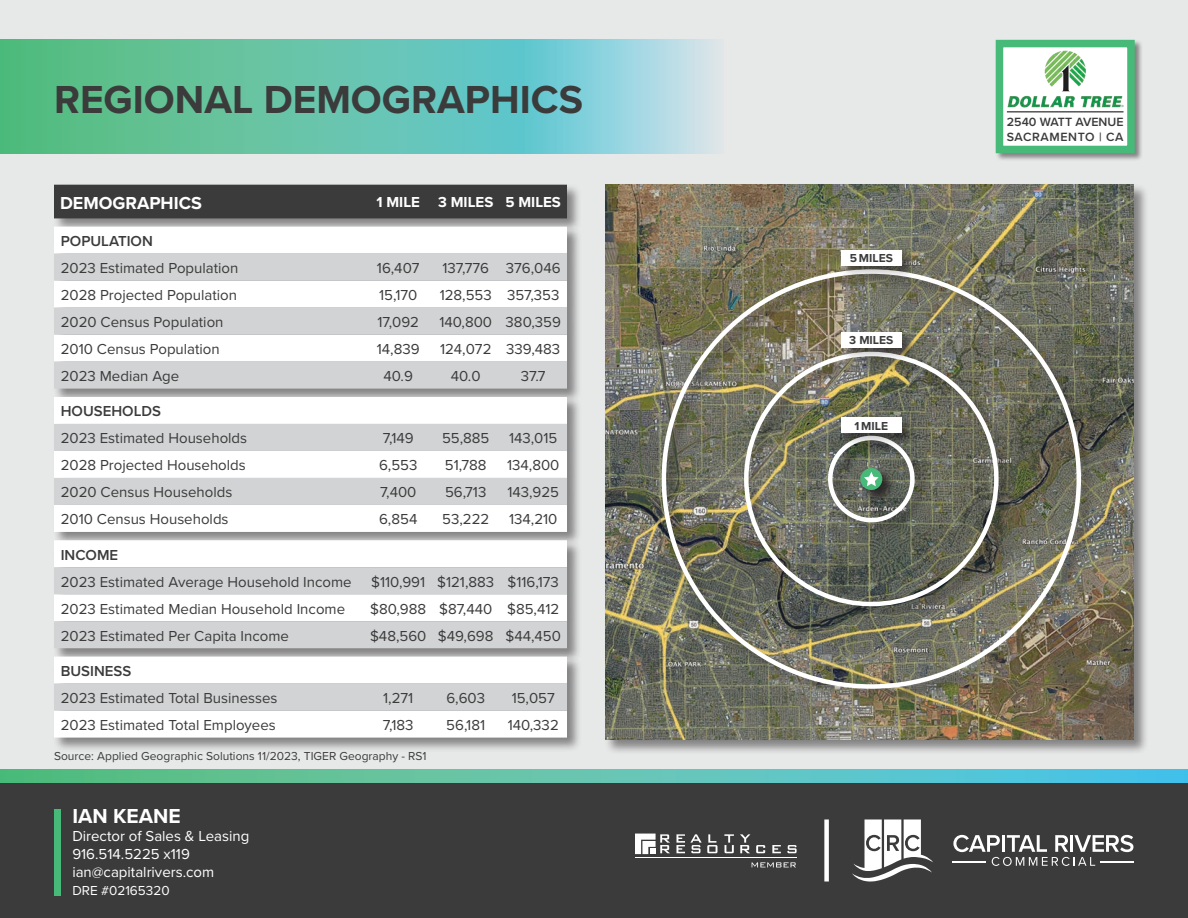
<style>
.page{position:relative;width:1188px;height:918px;background:#e7e8e8}
.page>*{position:absolute;margin:0;border:0;box-sizing:border-box;transform-origin:0 0}
.t1{font:700 40.5px "Proxima Nova";color:#3b3b3b}
.t2{font:700 21px "Proxima Nova";color:#fff}
.t3{font:700 18px "Proxima Nova";color:#fff}
.t4{font:15px "Proxima Nova";color:#3b3b3b}
.t5{font:15px "Proxima Nova";color:#fff}
.t6{font:600 15px "Proxima Nova";color:#3b3b3b}
.t7{font:700 15px "Proxima Nova";color:#fff}
.t8{font:13.5px "Proxima Nova";color:#fff}
.t9{font:600 12.45px "Proxima Nova";color:#3b3b3b}
.t10{font:600 12.45px "Proxima Nova";letter-spacing:.05em;color:#3b3b3b}
.t11{font:12px "Proxima Nova";color:#3b3b3b}
.t12{font:700 12px "Proxima Nova";color:#3b3b3b}
</style>
<div class="page">
<svg style="left:0;top:40px;width:715px;height:113px;background:#6fc7b2"></svg>
<div style="left:0;top:783px;width:1188px;height:135px;background:#3b3b3b"></div>
<svg style="left:0;top:770px;width:1188px;height:13px;background:#5bc2b2"></svg>
<svg style="left:756px;top:845px;width:9px;height:8px"></svg>
<svg style="left:772px;top:845px;width:9px;height:8px"></svg>
<svg style="left:787px;top:845px;width:10px;height:8px"></svg>
<svg style="left:635px;top:834px;width:35px;height:20px"></svg>
<svg style="left:676px;top:834px;width:41px;height:19px"></svg>
<svg style="left:724px;top:834px;width:10px;height:19px"></svg>
<svg style="left:740px;top:834px;width:10px;height:19px"></svg>
<hr style="left:635px;top:858px;width:162px;height:1px;background:#fff">
<svg style="left:752px;top:862px;width:44px;height:5px"></svg>
<svg style="left:953px;top:835px;width:180px;height:31px"></svg>
<hr style="left:1101px;top:861px;width:33px;height:1px;background:#fff">
<svg style="left:852px;top:819px;width:81px;height:63px"></svg>
<div style="left:824px;top:819px;width:5px;height:63px;background:#fff"></div>
<div style="left:54px;top:809px;width:7px;height:86px;background:#47b978"></div>
<div style="left:995px;top:39px;width:148px;height:123px;background:#231f20;opacity:.5"></div>
<div style="left:999px;top:44px;width:132px;height:105px;background:#fff"></div>
<img style="left:1007px;top:50px;width:116px;height:58px">
<div style="left:996px;top:40px;width:139px;height:113px;border:8px solid #47b978"></div>
<hr style="left:1007px;top:111px;width:117px;height:1px;background:#3b3b3b">
<div style="left:604px;top:183px;width:545px;height:572px;background:#231f20;opacity:.5"></div>
<img style="left:606px;top:185px;width:528px;height:555px">
<div style="left:660px;top:248px;width:436px;height:456px;background:#231f20;opacity:.5"></div>
<div style="left:859px;top:467px;width:37px;height:37px;background:#231f20;opacity:.75"></div>
<div style="left:860px;top:468px;width:22px;height:22px;background:#47b978;border-radius:50%"></div>
<svg style="left:864px;top:472px;width:15px;height:14px"></svg>
<div style="left:828px;top:436px;width:87px;height:86px;border:4px solid #fff;border-radius:50%"></div>
<div style="left:839px;top:416px;width:78px;height:32px;background:#231f20;opacity:.25"></div>
<div style="left:841px;top:417px;width:61px;height:15px;background:#fff"></div>
<div style="left:839px;top:331px;width:78px;height:31px;background:#231f20;opacity:.25"></div>
<div style="left:841px;top:332px;width:61px;height:15px;background:#fff"></div>
<div style="left:839px;top:248px;width:78px;height:32px;background:#231f20;opacity:.25"></div>
<div style="left:841px;top:250px;width:61px;height:15px;background:#fff"></div>
<div style="left:53px;top:183px;width:529px;height:50px;background:#231f20;opacity:.5"></div>
<div style="left:54px;top:185px;width:513px;height:33px;background:#3b3b3b"></div>
<div style="left:53px;top:225px;width:529px;height:179px;background:#231f20;opacity:.5"></div>
<div style="left:54px;top:227px;width:513px;height:27px;background:#fff"></div>
<svg style="left:54px;top:254px;width:513px;height:135px;background:#e2e3e4"></svg>
<div style="left:53px;top:395px;width:529px;height:152px;background:#231f20;opacity:.5"></div>
<div style="left:54px;top:397px;width:513px;height:135px;background:#fff"></div>
<svg style="left:54px;top:424px;width:513px;height:81px;background:#e0e1e2"></svg>
<div style="left:53px;top:539px;width:529px;height:125px;background:#231f20;opacity:.5"></div>
<svg style="left:54px;top:540px;width:513px;height:108px;background:#e7e8e8"></svg>
<div style="left:53px;top:655px;width:529px;height:98px;background:#231f20;opacity:.5"></div>
<svg style="left:54px;top:657px;width:513px;height:81px;background:#eeeeef"></svg>
<p class="t1" style="left:54px;top:69px;width:530px">REGIONAL DEMOGRAPHICS</p>
<p class="t3" style="left:60px;top:189px;width:143px">DEMOGRAPHICS</p>
<p class="t7" style="left:376px;top:191px;width:45px">1 MILE</p>
<p class="t7" style="left:438px;top:191px;width:57px">3 MILES</p>
<p class="t7" style="left:506px;top:191px;width:57px">5 MILES</p>
<p class="t6" style="left:61px;top:230px;width:94px">POPULATION</p>
<p class="t4" style="left:61px;top:257px;width:179px">2023 Estimated Population</p>
<p class="t4" style="left:377px;top:257px;width:44px">16,407</p>
<p class="t4" style="left:443px;top:257px;width:48px">137,776</p>
<p class="t4" style="left:506px;top:257px;width:56px">376,046</p>
<p class="t4" style="left:61px;top:284px;width:178px">2028 Projected Population</p>
<p class="t4" style="left:379px;top:284px;width:40px">15,170</p>
<p class="t4" style="left:440px;top:284px;width:54px">128,553</p>
<p class="t4" style="left:507px;top:284px;width:54px">357,353</p>
<p class="t4" style="left:61px;top:311px;width:164px">2020 Census Population</p>
<p class="t4" style="left:377px;top:311px;width:43px">17,092</p>
<p class="t4" style="left:439px;top:311px;width:54px">140,800</p>
<p class="t4" style="left:506px;top:311px;width:57px">380,359</p>
<p class="t4" style="left:61px;top:338px;width:161px">2010 Census Population</p>
<p class="t4" style="left:377px;top:338px;width:44px">14,839</p>
<p class="t4" style="left:440px;top:338px;width:53px">124,072</p>
<p class="t4" style="left:506px;top:338px;width:55px">339,483</p>
<p class="t4" style="left:61px;top:365px;width:120px">2023 Median Age</p>
<p class="t4" style="left:384px;top:365px;width:31px">40.9</p>
<p class="t4" style="left:451px;top:365px;width:31px">40.0</p>
<p class="t4" style="left:521px;top:365px;width:26px">37.7</p>
<p class="t6" style="left:61px;top:400px;width:102px">HOUSEHOLDS</p>
<p class="t4" style="left:61px;top:427px;width:188px">2023 Estimated Households</p>
<p class="t4" style="left:383px;top:427px;width:32px">7,149</p>
<p class="t4" style="left:442px;top:427px;width:49px">55,885</p>
<p class="t4" style="left:509px;top:427px;width:50px">143,015</p>
<p class="t4" style="left:61px;top:454px;width:187px">2028 Projected Households</p>
<p class="t4" style="left:379px;top:454px;width:40px">6,553</p>
<p class="t4" style="left:445px;top:454px;width:43px">51,788</p>
<p class="t4" style="left:507px;top:454px;width:54px">134,800</p>
<p class="t4" style="left:61px;top:481px;width:173px">2020 Census Households</p>
<p class="t4" style="left:380px;top:481px;width:38px">7,400</p>
<p class="t4" style="left:445px;top:481px;width:43px">56,713</p>
<p class="t4" style="left:507px;top:481px;width:53px">143,925</p>
<p class="t4" style="left:61px;top:508px;width:169px">2010 Census Households</p>
<p class="t4" style="left:379px;top:508px;width:40px">6,854</p>
<p class="t4" style="left:442px;top:508px;width:49px">53,222</p>
<p class="t4" style="left:509px;top:508px;width:50px">134,210</p>
<p class="t6" style="left:61px;top:544px;width:59px">INCOME</p>
<p class="t4" style="left:61px;top:571px;width:292px">2023 Estimated Average Household Income</p>
<p class="t4" style="left:371px;top:571px;width:56px">$110,991</p>
<p class="t4" style="left:437px;top:571px;width:59px">$121,883</p>
<p class="t4" style="left:508px;top:571px;width:53px">$116,173</p>
<p class="t4" style="left:61px;top:598px;width:286px">2023 Estimated Median Household Income</p>
<p class="t4" style="left:370px;top:598px;width:58px">$80,988</p>
<p class="t4" style="left:439px;top:598px;width:55px">$87,440</p>
<p class="t4" style="left:507px;top:598px;width:54px">$85,412</p>
<p class="t4" style="left:61px;top:625px;width:230px">2023 Estimated Per Capita Income</p>
<p class="t4" style="left:370px;top:625px;width:58px">$48,560</p>
<p class="t4" style="left:438px;top:625px;width:57px">$49,698</p>
<p class="t4" style="left:505px;top:625px;width:57px">$44,450</p>
<p class="t6" style="left:61px;top:660px;width:72px">BUSINESS</p>
<p class="t4" style="left:61px;top:687px;width:218px">2023 Estimated Total Businesses</p>
<p class="t4" style="left:383px;top:687px;width:32px">1,271</p>
<p class="t4" style="left:446px;top:687px;width:40px">6,603</p>
<p class="t4" style="left:512px;top:687px;width:45px">15,057</p>
<p class="t4" style="left:61px;top:714px;width:217px">2023 Estimated Total Employees</p>
<p class="t4" style="left:383px;top:714px;width:32px">7,183</p>
<p class="t4" style="left:446px;top:714px;width:40px">56,181</p>
<p class="t4" style="left:508px;top:714px;width:53px">140,332</p>
<p class="t11" style="left:54px;top:747px;width:374px">Source: Applied Geographic Solutions 11/2023, TIGER Geography - RS1</p>
<p class="t2" style="left:72px;top:800px;width:110px">IAN KEANE</p>
<p class="t5" style="left:72px;top:825px;width:178px">Director of Sales &amp; Leasing</p>
<p class="t5" style="left:72px;top:843px;width:119px">916.514.5225 x119</p>
<p class="t5" style="left:72px;top:861px;width:143px">ian@capitalrivers.com</p>
<p class="t8" style="left:72px;top:880px;width:99px">DRE #02165320</p>
<p class="t12" style="left:850px;top:249px;width:45px">5 MILES</p>
<p class="t12" style="left:849px;top:332px;width:46px">3 MILES</p>
<p class="t12" style="left:855px;top:417px;width:35px">1 MILE</p>
<p class="t9" style="left:1007px;top:113px;width:118px">2540 WATT AVENUE</p>
<p class="t10" style="left:1007px;top:127px;width:118px">SACRAMENTO | CA</p>
</div>
